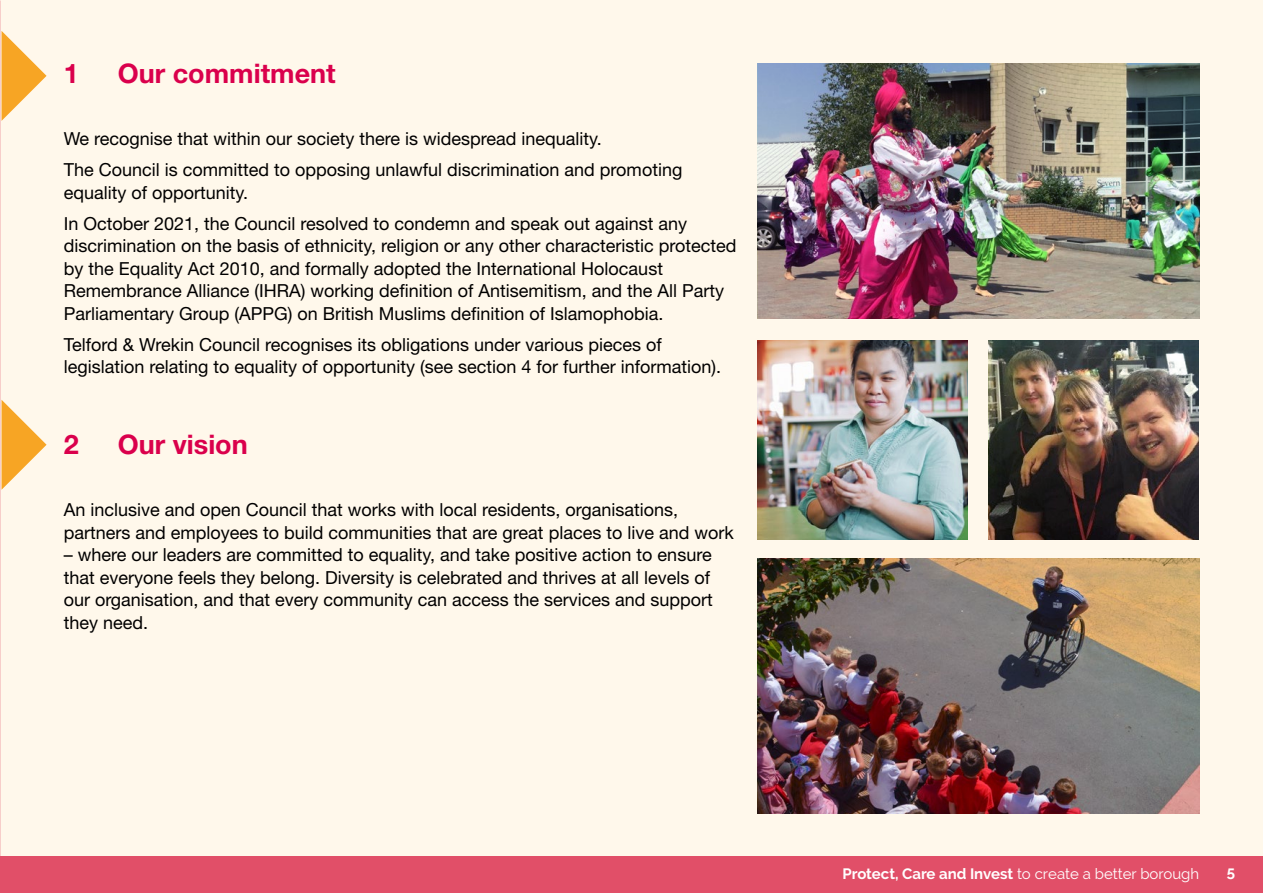
<style>
.page{position:relative;width:1263px;height:893px;background:#fff8eb}
.page>*{position:absolute;margin:0;border:0;box-sizing:border-box;transform-origin:0 0}
.Heading_1_18_22{font:700 27px "Helvetica Neue LT Std";color:#da004c}
.Body_12_15{font:18px/22.5px "Helvetica Neue LT Std";color:#000}
.t1{font:15px "Raleway";color:#fff}
.t2{font:700 15px "Raleway";color:#fff}
.s1{font-weight:700}
</style>
<div class="page">
<div style="left:0;top:856px;width:1263px;height:37px;background:#e14f68"></div>
<svg style="left:2px;top:31px;width:45px;height:90px"></svg>
<svg style="left:2px;top:400px;width:45px;height:89px"></svg>
<img style="left:758px;top:64px;width:441px;height:255px">
<img style="left:758px;top:340px;width:210px;height:199px">
<img style="left:989px;top:340px;width:210px;height:199px">
<img style="left:758px;top:558px;width:441px;height:255px">
<p class="Heading_1_18_22" style="left:64px;top:57px;width:17px">1</p>
<p class="Heading_1_18_22" style="left:118px;top:57px;width:219px">Our commitment</p>
<p class="Body_12_15" style="left:64px;top:127px;width:540px">We recognise that within our society there is widespread inequality.</p>
<p class="Body_12_15" style="left:64px;top:158px;width:620px">The Council is committed to opposing unlawful discrimination and promoting equality of opportunity.</p>
<p class="Body_12_15" style="left:64px;top:212px;width:674px">In October 2021, the Council resolved to condemn and speak out against any discrimination on the basis of ethnicity, religion or any other characteristic protected by the Equality Act 2010, and formally adopted the International Holocaust Remembrance Alliance (IHRA) working definition of Antisemitism, and the All Party Parliamentary Group (APPG) on British Muslims definition of Islamophobia.</p>
<p class="Body_12_15" style="left:64px;top:333px;width:659px">Telford &amp; Wrekin Council recognises its obligations under various pieces of legislation relating to equality of opportunity (see section 4 for further information).</p>
<p class="Heading_1_18_22" style="left:64px;top:428px;width:17px">2</p>
<p class="Heading_1_18_22" style="left:118px;top:428px;width:132px">Our vision</p>
<p class="Body_12_15" style="left:64px;top:498px;width:671px">An inclusive and open Council that works with local residents, organisations, partners and employees to build communities that are great places to live and work</p>
<p class="Body_12_15" style="left:64px;top:543px;width:650px">– where our leaders are committed to equality, and take positive action to ensure that everyone feels they belong. Diversity is celebrated and thrives at all levels of our organisation, and that every community can access the services and support they need.</p>
<p class="t1" style="left:842px;top:865px;width:358px"><span class="s1">Protect, Care and Invest</span> to create a better borough</p>
<p class="t2" style="left:1227px;top:863px;width:10px">5</p>
</div>
